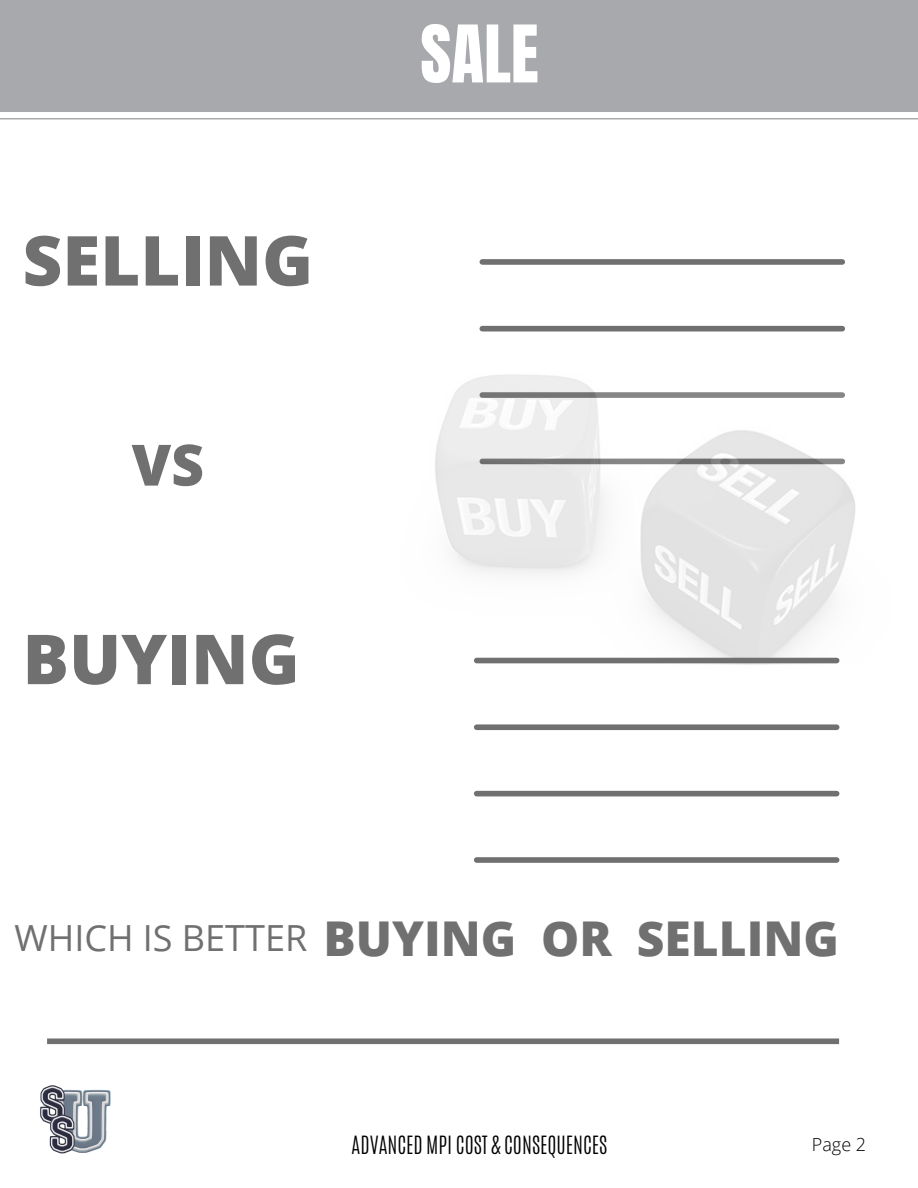
<style>
.page{position:relative;width:918px;height:1188px;background:#fff}
.page>*{position:absolute;margin:0;border:0;box-sizing:border-box;transform-origin:0 0}
.t1{font:800 69px "Open Sans";color:#707070}
.t2{font:67.5px "Anton";color:#fff}
.t3{font:800 57px "Open Sans";color:#707070}
.t4{font:800 48px "Open Sans";color:#707070}
.t5{font:36px "Open Sans";color:#707070}
.t6{font:300 21px "Antonio";color:#000}
.t7{font:300 18px "Open Sans";color:#000}
</style>
<div class="page">
<div style="left:0;top:0;width:918px;height:112px;background:#a7a9ad"></div>
<img style="left:40px;top:1085px;width:71px;height:69px">
<hr style="left:0;top:118px;width:918px;height:1px;background:#8d8d8d">
<div style="left:482px;top:259px;width:360px;height:6px;background:#707070"></div>
<div style="left:482px;top:326px;width:360px;height:5px;background:#707070"></div>
<img style="left:435px;top:374px;width:421px;height:290px">
<div style="left:477px;top:658px;width:360px;height:5px;background:#707070"></div>
<div style="left:477px;top:724px;width:360px;height:6px;background:#707070"></div>
<div style="left:477px;top:791px;width:360px;height:5px;background:#707070"></div>
<div style="left:477px;top:857px;width:360px;height:6px;background:#707070"></div>
<div style="left:47px;top:1038px;width:792px;height:6px;background:#707070"></div>
<p class="t1" style="left:23px;top:212px;width:292px">SELLING</p>
<p class="t3" style="left:132px;top:425px;width:74px">VS</p>
<p class="t1" style="left:23px;top:610px;width:279px">BUYING</p>
<p class="t2" style="left:420px;top:6px;width:120px">SALE</p>
<p class="t5" style="left:15px;top:913px;width:294px">WHICH IS BETTER</p>
<p class="t4" style="left:324px;top:905px;width:517px">BUYING OR SELLING</p>
<p class="t6" style="left:352px;top:1130px;width:257px">ADVANCED MPI COST &amp; CONSEQUENCES</p>
<p class="t7" style="left:812px;top:1131px;width:56px">Page 2</p>
</div>
